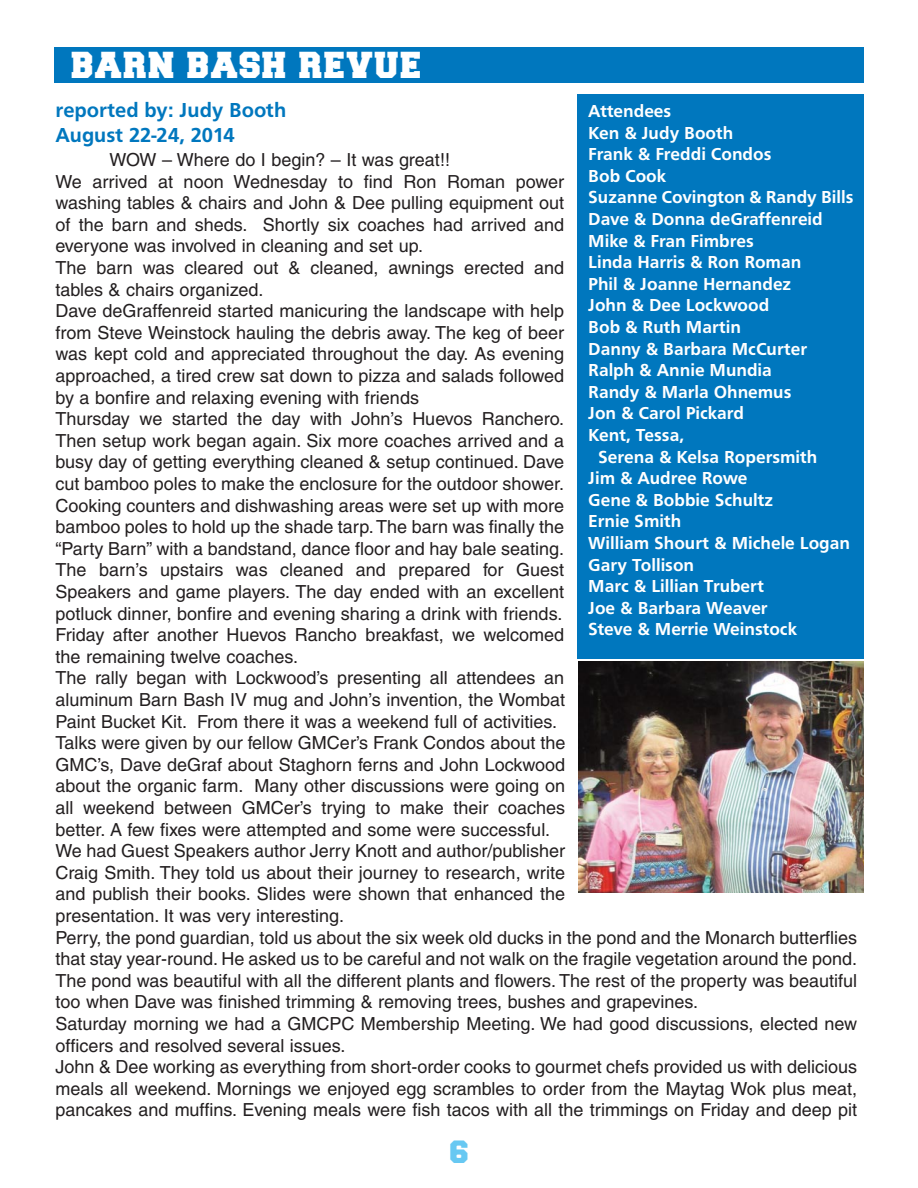
<style>
.page{position:relative;width:918px;height:1188px;background:#fff}
.page>*{position:absolute;margin:0;border:0;box-sizing:border-box;transform-origin:0 0}
.t1{font:900 31.5px "College";letter-spacing:.035em;color:#fff}
.t2{font:900 27px "College";color:#67c8f2}
.t3{font:500 21px/25.2px "Frutus T";color:#0077be}
.t4{font:18px/21.6px "Helvetica";color:#231f20}
.t5{font:500 18px "Frutus T";color:#fff}
</style>
<div class="page">
<div style="left:578px;top:94px;width:286px;height:565px;background:#0077be"></div>
<div style="left:54px;top:47px;width:810px;height:35px;background:#0077be"></div>
<img style="left:579px;top:662px;width:285px;height:231px">
<h1 class="t1" style="left:72px;top:48px;width:352px">BARN BASH REVUE</h1>
<p class="t3" style="left:55px;top:99px;width:232px">reported by: Judy Booth<br>August 22-24, 2014</p>
<p class="t4" style="left:55px;top:151px;width:803px;text-indent:54px">WOW – Where do I begin? – It was great!!<br>We arrived at noon Wednesday to find Ron Roman power<br>washing tables &amp; chairs and John &amp; Dee pulling equipment out<br>of the barn and sheds. Shortly six coaches had arrived and<br>everyone was involved in cleaning and set up.<br>The barn was cleared out &amp; cleaned, awnings erected and<br>tables &amp; chairs organized.<br>Dave deGraffenreid started manicuring the landscape with help<br>from Steve Weinstock hauling the debris away. The keg of beer<br>was kept cold and appreciated throughout the day. As evening<br>approached, a tired crew sat down to pizza and salads followed<br>by a bonfire and relaxing evening with friends<br>Thursday we started the day with John’s Huevos Ranchero.<br>Then setup work began again. Six more coaches arrived and a<br>busy day of getting everything cleaned &amp; setup continued. Dave<br>cut bamboo poles to make the enclosure for the outdoor shower.<br>Cooking counters and dishwashing areas were set up with more<br>bamboo poles to hold up the shade tarp. The barn was finally the<br>“Party Barn” with a bandstand, dance floor and hay bale seating.<br>The barn’s upstairs was cleaned and prepared for Guest<br>Speakers and game players. The day ended with an excellent<br>potluck dinner, bonfire and evening sharing a drink with friends.<br>Friday after another Huevos Rancho breakfast, we welcomed<br>the remaining twelve coaches.<br>The rally began with Lockwood’s presenting all attendees an<br>aluminum Barn Bash IV mug and John’s invention, the Wombat<br>Paint Bucket Kit. From there it was a weekend full of activities.<br>Talks were given by our fellow GMCer’s Frank Condos about the<br>GMC’s, Dave deGraf about Staghorn ferns and John Lockwood<br>about the organic farm. Many other discussions were going on<br>all weekend between GMCer’s trying to make their coaches<br>better. A few fixes were attempted and some were successful.<br>We had Guest Speakers author Jerry Knott and author/publisher<br>Craig Smith. They told us about their journey to research, write<br>and publish their books. Slides were shown that enhanced the<br>presentation. It was very interesting.<br>Perry, the pond guardian, told us about the six week old ducks in the pond and the Monarch butterflies that stay year-round. He asked us to be careful and not walk on the fragile vegetation around the pond.<br>The pond was beautiful with all the different plants and flowers. The rest of the property was beautiful too when Dave was finished trimming &amp; removing trees, bushes and grapevines.<br>Saturday morning we had a GMCPC Membership Meeting. We had good discussions, elected new officers and resolved several issues.<br>John &amp; Dee working as everything from short-order cooks to gourmet chefs provided us with delicious meals all weekend. Mornings we enjoyed egg scrambles to order from the Maytag Wok plus meat, pancakes and muffins. Evening meals were fish tacos with all the trimmings on Friday and deep pit</p>
<p class="t5" style="left:588px;top:104px;width:85px">Attendees</p>
<p class="t5" style="left:588px;top:126px;width:147px">Ken &amp; Judy Booth</p>
<p class="t5" style="left:588px;top:147px;width:185px">Frank &amp; Freddi Condos</p>
<p class="t5" style="left:588px;top:169px;width:80px">Bob Cook</p>
<p class="t5" style="left:588px;top:190px;width:267px">Suzanne Covington &amp; Randy Bills</p>
<p class="t5" style="left:588px;top:212px;width:236px">Dave &amp; Donna deGraffenreid</p>
<p class="t5" style="left:588px;top:234px;width:167px">Mike &amp; Fran Fimbres</p>
<p class="t5" style="left:588px;top:255px;width:214px">Linda Harris &amp; Ron Roman</p>
<p class="t5" style="left:588px;top:277px;width:205px">Phil &amp; Joanne Hernandez</p>
<p class="t5" style="left:588px;top:298px;width:183px">John &amp; Dee Lockwood</p>
<p class="t5" style="left:588px;top:320px;width:154px">Bob &amp; Ruth Martin</p>
<p class="t5" style="left:588px;top:342px;width:220px">Danny &amp; Barbara McCurter</p>
<p class="t5" style="left:588px;top:363px;width:185px">Ralph &amp; Annie Mundia</p>
<p class="t5" style="left:588px;top:385px;width:205px">Randy &amp; Marla Ohnemus</p>
<p class="t5" style="left:588px;top:406px;width:157px">Jon &amp; Carol Pickard</p>
<p class="t5" style="left:588px;top:428px;width:97px">Kent, Tessa,</p>
<p class="t5" style="left:598px;top:450px;width:221px">Serena &amp; Kelsa Ropersmith</p>
<p class="t5" style="left:588px;top:471px;width:161px">Jim &amp; Audree Rowe</p>
<p class="t5" style="left:588px;top:493px;width:186px">Gene &amp; Bobbie Schultz</p>
<p class="t5" style="left:588px;top:514px;width:94px">Ernie Smith</p>
<p class="t5" style="left:588px;top:536px;width:263px">William Shourt &amp; Michele Logan</p>
<p class="t5" style="left:588px;top:558px;width:107px">Gary Tollison</p>
<p class="t5" style="left:588px;top:579px;width:177px">Marc &amp; Lillian Trubert</p>
<p class="t5" style="left:588px;top:601px;width:181px">Joe &amp; Barbara Weaver</p>
<p class="t5" style="left:588px;top:622px;width:210px">Steve &amp; Merrie Weinstock</p>
<h2 class="t2" style="left:450px;top:1137px;width:20px">6</h2>
</div>
